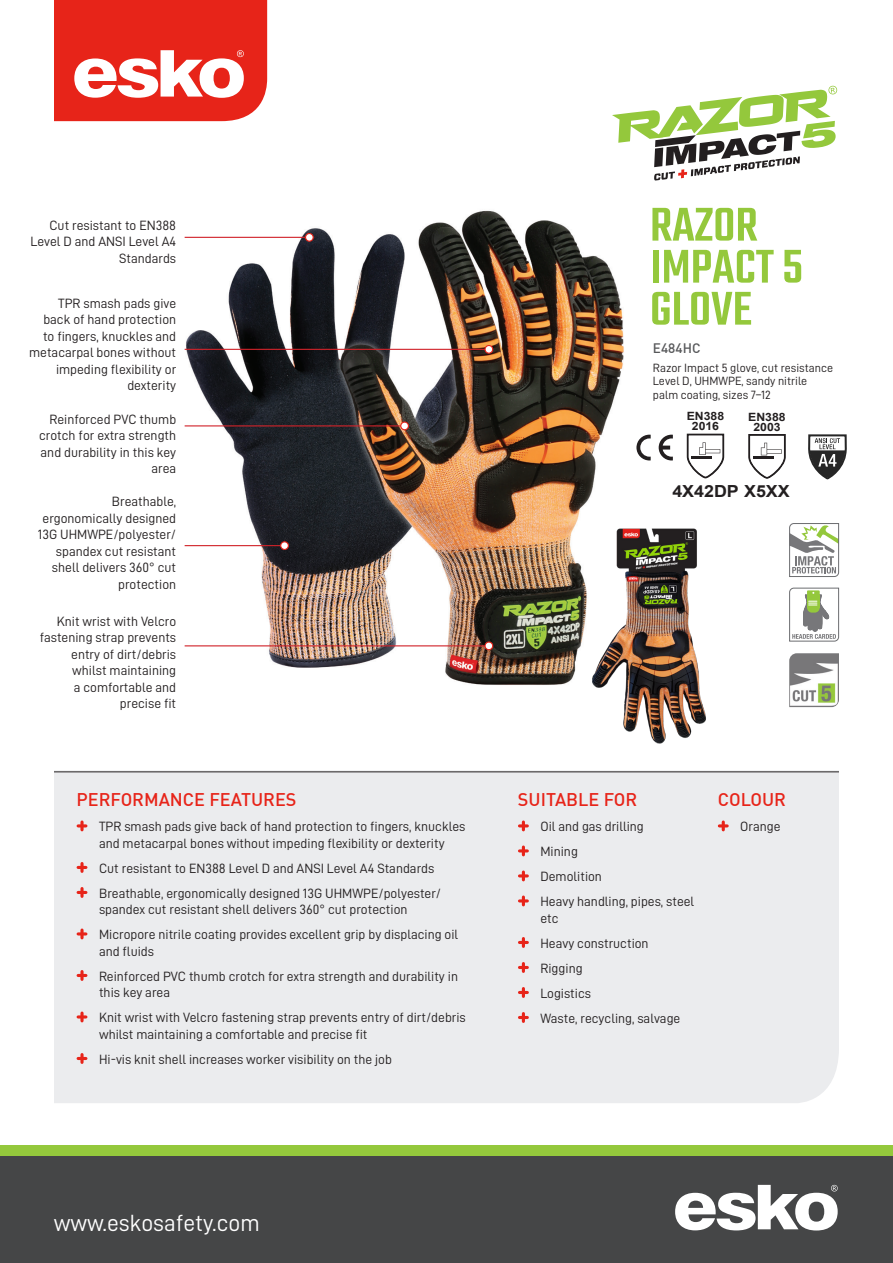
<style>
.page{position:relative;width:893px;height:1263px;background:#fff}
.page>*{position:absolute;margin:0;border:0;box-sizing:border-box;transform-origin:0 0}
.t1{font:500 51.9px/42px "Teko";color:#94c83c}
.New_Buletts{font:23.55px "D DIN";color:#fff}
.t2{font:500 18px "DIN";color:#e72419}
.t3{font:700 16.65px "Arial";color:#231f20;scale:1.07 1}
.t4{font:13.5px/16.5px "D DIN";color:#231f20}
.t5{font:500 13.5px "DIN";color:#57585a}
.t6{font:12px/13.5px "D DIN";color:#231f20}
.t7{font:700 11.4px "Arial";color:#231f20;scale:1.07 1}
</style>
<div class="page">
<img style="left:184px;top:210px;width:475px;height:475px">
<div style="left:54px;top:770px;width:785px;height:333px;background:#ebecee"></div>
<svg style="left:54px;top:0;width:213px;height:121px"></svg>
<hr style="left:185px;top:349px;width:304px;height:1px;background:#d1232a">
<div style="left:485px;top:345px;width:8px;height:8px;background:#fff;border-radius:50%"></div>
<div style="left:484px;top:345px;width:9px;height:9px;border:1px solid #e72419;border-radius:50%"></div>
<hr style="left:185px;top:645px;width:304px;height:1px;background:#d1232a">
<div style="left:485px;top:642px;width:8px;height:8px;background:#fff;border-radius:50%"></div>
<div style="left:484px;top:641px;width:9px;height:9px;border:1px solid #e72419;border-radius:50%"></div>
<hr style="left:185px;top:425px;width:220px;height:1px;background:#d1232a">
<div style="left:401px;top:422px;width:7px;height:8px;background:#fff;border-radius:50%"></div>
<div style="left:400px;top:421px;width:9px;height:9px;border:1px solid #e72419;border-radius:50%"></div>
<hr style="left:185px;top:237px;width:124px;height:1px;background:#d1232a">
<div style="left:306px;top:233px;width:7px;height:8px;background:#fff;border-radius:50%"></div>
<div style="left:305px;top:233px;width:9px;height:9px;border:1px solid #e72419;border-radius:50%"></div>
<hr style="left:185px;top:545px;width:100px;height:1px;background:#d1232a">
<div style="left:281px;top:542px;width:7px;height:7px;background:#fff;border-radius:50%"></div>
<div style="left:280px;top:541px;width:9px;height:9px;border:1px solid #e72419;border-radius:50%"></div>
<svg style="left:78px;top:822px;width:8px;height:8px"></svg>
<svg style="left:78px;top:863px;width:8px;height:8px"></svg>
<svg style="left:78px;top:888px;width:8px;height:8px"></svg>
<svg style="left:78px;top:930px;width:8px;height:8px"></svg>
<svg style="left:78px;top:971px;width:8px;height:8px"></svg>
<svg style="left:78px;top:1013px;width:8px;height:8px"></svg>
<svg style="left:78px;top:1054px;width:8px;height:8px"></svg>
<svg style="left:719px;top:822px;width:8px;height:8px"></svg>
<svg style="left:519px;top:822px;width:8px;height:8px"></svg>
<svg style="left:519px;top:847px;width:8px;height:8px"></svg>
<svg style="left:519px;top:872px;width:8px;height:8px"></svg>
<svg style="left:519px;top:897px;width:8px;height:8px"></svg>
<svg style="left:519px;top:938px;width:8px;height:8px"></svg>
<svg style="left:519px;top:963px;width:8px;height:8px"></svg>
<svg style="left:519px;top:988px;width:8px;height:8px"></svg>
<svg style="left:519px;top:1013px;width:8px;height:8px"></svg>
<hr style="left:54px;top:772px;width:785px;height:1px;background:#231f20">
<svg style="left:789px;top:587px;width:50px;height:55px"></svg>
<svg style="left:789px;top:523px;width:50px;height:54px"></svg>
<div style="left:0;top:1151px;width:893px;height:112px;background:#454647"></div>
<div style="left:0;top:1145px;width:893px;height:11px;background:#94c83c"></div>
<svg style="left:675px;top:1185px;width:163px;height:45px"></svg>
<svg style="left:612px;top:86px;width:225px;height:95px"></svg>
<img style="left:576px;top:519px;width:130px;height:225px">
<svg style="left:808px;top:434px;width:39px;height:46px"></svg>
<svg style="left:687px;top:434px;width:37px;height:44px"></svg>
<svg style="left:748px;top:434px;width:38px;height:45px"></svg>
<svg style="left:636px;top:435px;width:15px;height:25px"></svg>
<svg style="left:659px;top:435px;width:14px;height:25px"></svg>
<img style="left:789px;top:653px;width:50px;height:54px">
<p class="t4" style="left:31px;top:217px;width:147px;text-align:right">Cut resistant to EN388<br>Level D and ANSI Level A4<br>Standards</p>
<p class="t4" style="left:29px;top:294px;width:149px;text-align:right">TPR smash pads give back of hand protection to fingers, knuckles and metacarpal bones without impeding flexibility or dexterity</p>
<p class="t4" style="left:39px;top:411px;width:139px;text-align:right">Reinforced PVC thumb crotch for extra strength and durability in this key area</p>
<p class="t4" style="left:38px;top:493px;width:140px;text-align:right">Breathable, ergonomically designed<br>13G UHMWPE/polyester/ spandex cut resistant shell delivers 360° cut protection</p>
<p class="t4" style="left:40px;top:613px;width:138px;text-align:right">Knit wrist with Velcro fastening strap prevents entry of dirt/debris whilst maintaining<br>a comfortable and precise fit</p>
<p class="t2" style="left:77px;top:788px;width:221px">PERFORMANCE FEATURES</p>
<p class="t4" style="left:99px;top:818px;width:368px">TPR smash pads give back of hand protection to fingers, knuckles and metacarpal bones without impeding flexibility or dexterity</p>
<p class="t4" style="left:99px;top:860px;width:337px">Cut resistant to EN388 Level D and ANSI Level A4 Standards</p>
<p class="t4" style="left:99px;top:885px;width:344px">Breathable, ergonomically designed 13G UHMWPE/polyester/ spandex cut resistant shell delivers 360° cut protection</p>
<p class="t4" style="left:99px;top:926px;width:361px">Micropore nitrile coating provides excellent grip by displacing oil and fluids</p>
<p class="t4" style="left:99px;top:968px;width:360px">Reinforced PVC thumb crotch for extra strength and durability in this key area</p>
<p class="t4" style="left:99px;top:1009px;width:368px">Knit wrist with Velcro fastening strap prevents entry of dirt/debris whilst maintaining a comfortable and precise fit</p>
<p class="t4" style="left:99px;top:1051px;width:294px">Hi-vis knit shell increases worker visibility on the job</p>
<p class="t1" style="left:650px;top:207px;width:154px">RAZOR<br>IMPACT 5<br>GLOVE</p>
<p class="t5" style="left:653px;top:340px;width:49px">E484HC</p>
<p class="t6" style="left:653px;top:361px;width:182px">Razor Impact 5 glove, cut resistance<br>Level D, UHMWPE, sandy nitrile palm coating, sizes 7–12</p>
<p class="t7" style="left:687px;top:409px;width:36px">EN388</p>
<p class="t7" style="left:692px;top:419px;width:27px">2016</p>
<p class="t7" style="left:748px;top:409px;width:36px">EN388</p>
<p class="t7" style="left:753px;top:419px;width:27px">2003</p>
<p class="t3" style="left:672px;top:480px;width:111px">4X42DP X5XX</p>
<p class="t2" style="left:518px;top:788px;width:121px">SUITABLE FOR</p>
<p class="t4" style="left:540px;top:818px;width:105px">Oil and gas drilling</p>
<p class="t4" style="left:540px;top:843px;width:39px">Mining</p>
<p class="t4" style="left:540px;top:868px;width:63px">Demolition</p>
<p class="t4" style="left:540px;top:893px;width:155px">Heavy handling, pipes, steel etc</p>
<p class="t4" style="left:540px;top:935px;width:110px">Heavy construction</p>
<p class="t4" style="left:540px;top:960px;width:44px">Rigging</p>
<p class="t4" style="left:540px;top:985px;width:52px">Logistics</p>
<p class="t4" style="left:540px;top:1010px;width:141px">Waste, recycling, salvage</p>
<p class="t2" style="left:718px;top:788px;width:70px">COLOUR</p>
<p class="t4" style="left:740px;top:818px;width:42px">Orange</p>
<p class="New_Buletts" style="left:54px;top:1209px;width:208px">www.eskosafety.com</p>
</div>
